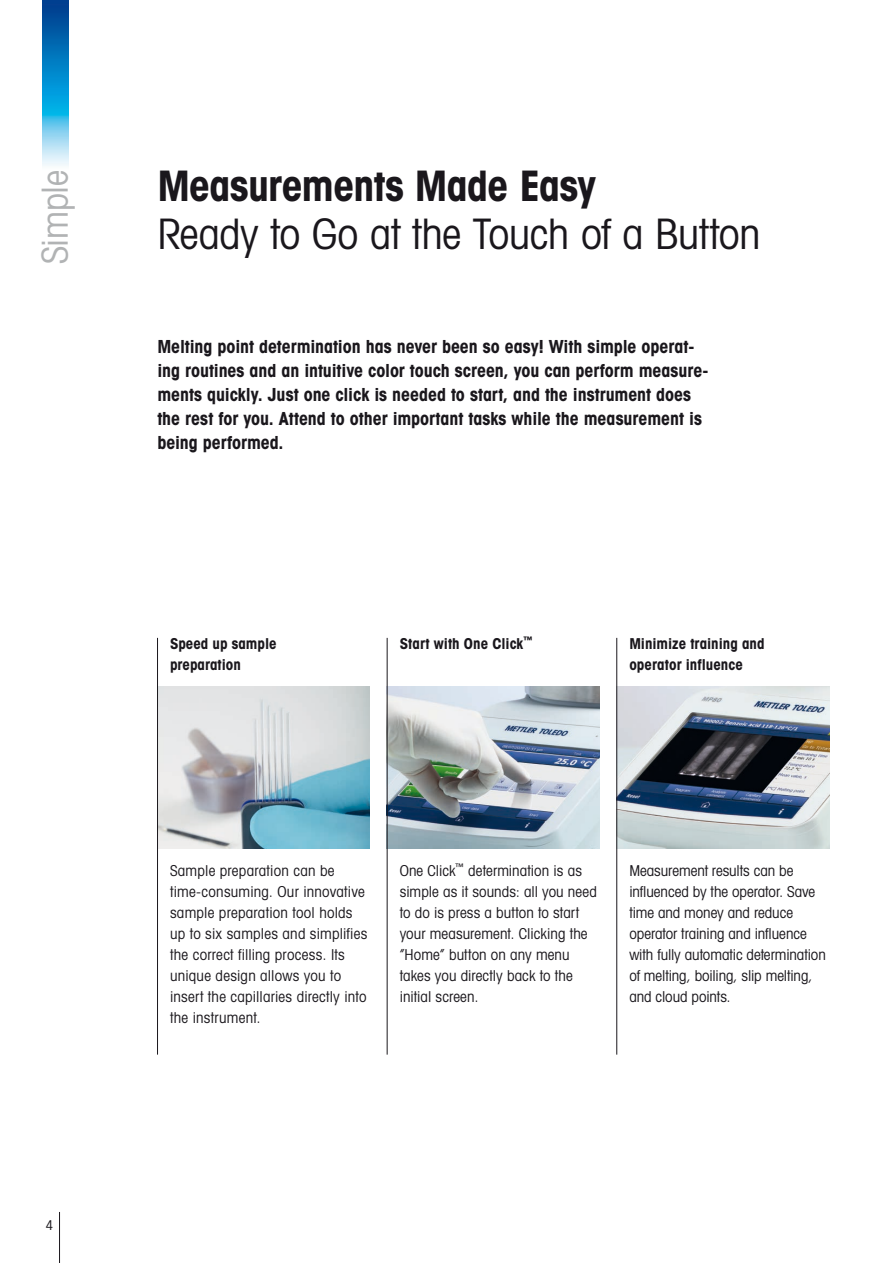
<style>
.page{position:relative;width:893px;height:1263px;background:#fff}
.page>*{position:absolute;margin:0;border:0;box-sizing:border-box;transform-origin:0 0}
.e_Titel1_28_32_Book{font:42px "Avant Gardefor MT Bk";letter-spacing:-.005em;color:#1a171c}
.e_Titel1_28_32_Book-2{font:42px "Avant Gardefor MT Bd";letter-spacing:-.015em;color:#1a171c}
.e_Banner_text_vertic{font:36px "Avant Gardefor MT Bk";letter-spacing:-.01em;color:#b1b3b4}
.e_Lead_text_12_16_Bo{font:18px/24px "Avant Gardefor MT Bd";letter-spacing:-.005em;color:#1a171c}
._12_Running_Text_10{font:15px/21px "Avant Gardefor MT Bk";letter-spacing:.005em;color:#1a171c}
._11_Running_Subhead{font:15px/21px "Avant Gardefor MT Bd";color:#1a171c}
.t1{font:13.5px "Avant Gardefor MT Bk";color:#1a171c}
</style>
<div class="page">
<hr style="left:59px;top:1212px;width:1px;height:51px;background:#1a171c">
<img style="left:43px;top:0;width:25px;height:166px">
<img style="left:388px;top:687px;width:212px;height:161px">
<img style="left:158px;top:687px;width:212px;height:161px">
<img style="left:617px;top:687px;width:212px;height:161px">
<hr style="left:387px;top:638px;width:1px;height:416px;background:#1a171c">
<hr style="left:157px;top:638px;width:1px;height:416px;background:#1a171c">
<hr style="left:616px;top:638px;width:1px;height:416px;background:#1a171c">
<p class="e_Banner_text_vertic" style="left:33px;top:264px;width:96px;rotate:-90deg">Simple</p>
<p class="t1" style="left:46px;top:1217px;width:9px">4</p>
<p class="e_Titel1_28_32_Book-2" style="left:157px;top:158px;width:440px">Measurements Made Easy</p>
<p class="e_Titel1_28_32_Book" style="left:157px;top:207px;width:605px">Ready to Go at the Touch of a Button</p>
<p class="e_Lead_text_12_16_Bo" style="left:157px;top:334px;width:553px">Melting point determination has never been so easy! With simple operat&shy;ing routines and an intuitive color touch screen, you can perform measure&shy;ments quickly. Just one click is needed to start, and the instrument does the rest for you. Attend to other important tasks while the measurement is being performed.</p>
<p class="_11_Running_Subhead" style="left:170px;top:632px;width:108px">Speed up sample preparation</p>
<p class="_11_Running_Subhead" style="left:400px;top:632px;width:134px">Start with One Click<sup>™</sup></p>
<p class="_11_Running_Subhead" style="left:629px;top:632px;width:137px">Minimize training and operator influence</p>
<p class="_12_Running_Text_10" style="left:170px;top:860px;width:199px">Sample preparation can be time-consuming. Our innovative sample preparation tool holds up to six samples and simplifies the correct filling process. Its unique design allows you to insert the capillaries directly into the instrument.</p>
<p class="_12_Running_Text_10" style="left:400px;top:860px;width:199px">One Click<sup>™</sup> determination is as simple as it sounds: all you need to do is press a button to start your measurement. Clicking the “Home” button on any menu takes you directly back to the initial screen.</p>
<p class="_12_Running_Text_10" style="left:629px;top:860px;width:198px">Measurement results can be influenced by the operator. Save time and money and reduce operator training and influence with fully automatic determination of melting, boiling, slip melting, and cloud points.</p>
</div>
